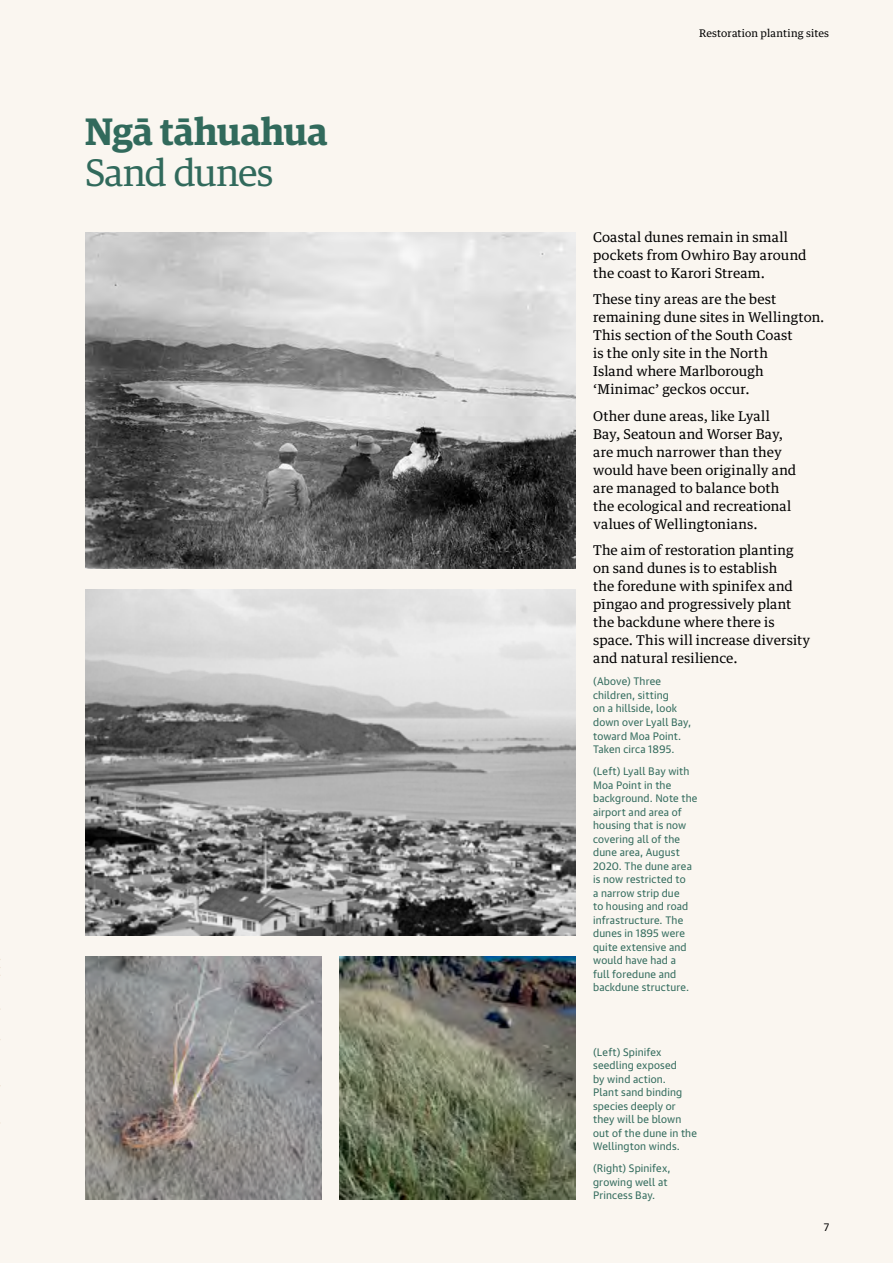
<style>
.page{position:relative;width:893px;height:1263px;background:#faf6f0}
.page>*{position:absolute;margin:0;border:0;box-sizing:border-box;transform-origin:0 0}
.t1{font:600 38.25px "Guardian Egyp";color:#316a5c}
.t2{font:38.25px "Guardian Egyp";letter-spacing:-.005em;color:#316a5c}
.t3{font:13.5px/18px "Guardian Text Egyp";letter-spacing:.01em;color:#000}
.t4{font:10.5px/13.5px "Guardian Text Sans";letter-spacing:.015em;color:#316a5c}
.t5{font:10.5px "Guardian Text Egyp";letter-spacing:.01em;color:#000}
.t6{font:10.5px "Guardian Text Sans";color:#000}
</style>
<div class="page">
<img style="left:85px;top:232px;width:490px;height:336px">
<img style="left:85px;top:589px;width:490px;height:347px">
<img style="left:85px;top:956px;width:236px;height:243px">
<img style="left:339px;top:956px;width:236px;height:243px">
<h1 class="t1" style="left:85px;top:103px;width:244px">Ngā tāhuahua</h1>
<h1 class="t2" style="left:85px;top:146px;width:189px">Sand dunes</h1>
<p class="t5" style="left:699px;top:25px;width:132px">Restoration planting sites</p>
<p class="t3" style="left:593px;top:227px;width:215px">Coastal dunes remain in small pockets from Owhiro Bay around the coast to Karori Stream.</p>
<p class="t3" style="left:593px;top:289px;width:233px">These tiny areas are the best remaining dune sites in Wellington.<br>This section of the South Coast<br>is the only site in the North<br>Island where Marlborough ‘Minimac’ geckos occur.</p>
<p class="t3" style="left:593px;top:406px;width:205px">Other dune areas, like Lyall<br>Bay, Seatoun and Worser Bay, are much narrower than they would have been originally and are managed to balance both the ecological and recreational values of Wellingtonians.</p>
<p class="t3" style="left:593px;top:540px;width:219px">The aim of restoration planting on sand dunes is to establish<br>the foredune with spinifex and pīngao and progressively plant the backdune where there is space. This will increase diversity and natural resilience.</p>
<p class="t4" style="left:593px;top:674px;width:100px">(Above) Three children, sitting<br>on a hillside, look down over Lyall Bay, toward Moa Point.<br>Taken circa 1895.</p>
<p class="t4" style="left:593px;top:763px;width:106px">(Left) Lyall Bay with<br>Moa Point in the background. Note the airport and area of housing that is now covering all of the dune area, August<br>2020. The dune area is now restricted to<br>a narrow strip due<br>to housing and road infrastructure. The dunes in 1895 were quite extensive and would have had a<br>full foredune and backdune structure.</p>
<p class="t4" style="left:593px;top:1044px;width:105px">(Left) Spinifex seedling exposed<br>by wind action.<br>Plant sand binding species deeply or they will be blown out of the dune in the<br>Wellington winds.</p>
<p class="t4" style="left:593px;top:1161px;width:79px">(Right) Spinifex, growing well at<br>Princess Bay.</p>
<p class="t6" style="left:824px;top:1218px;width:7px">7</p>
</div>
